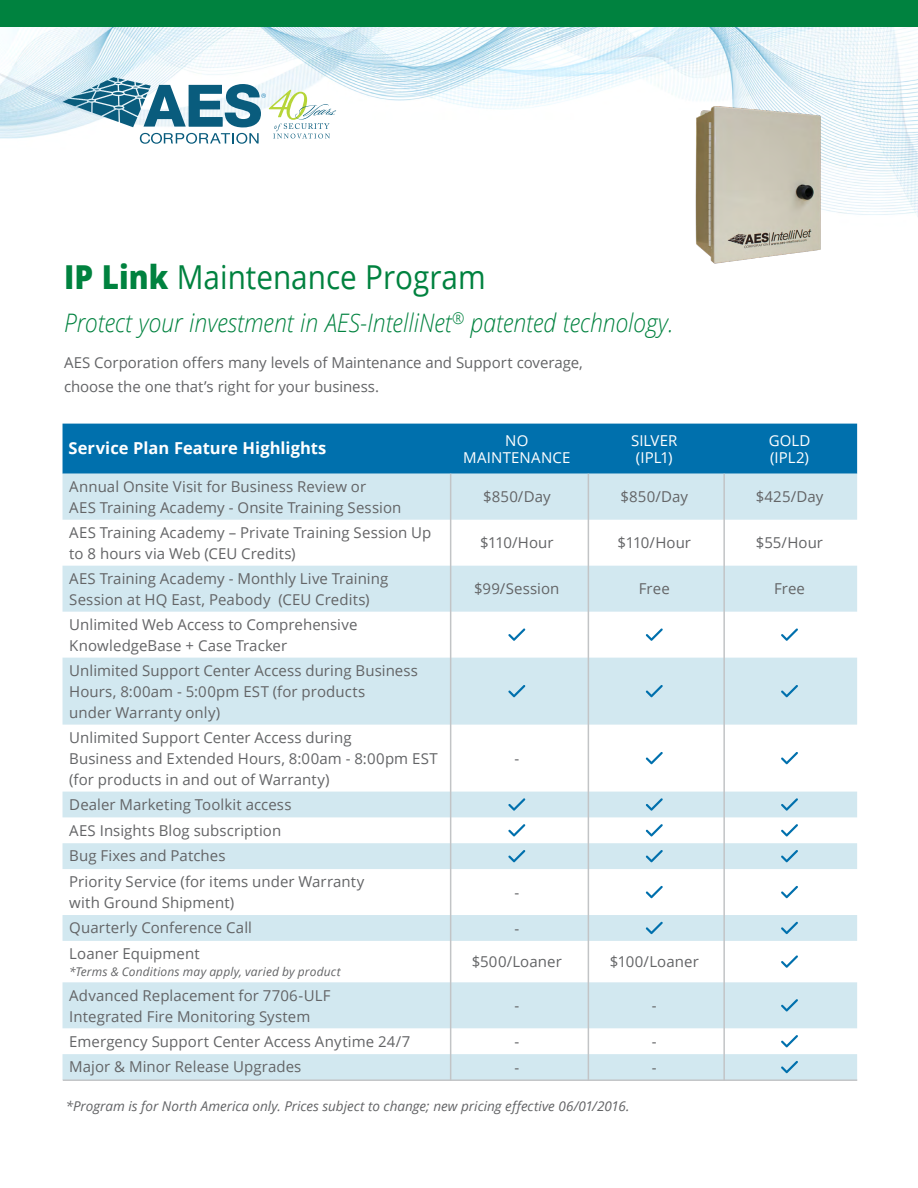
<style>
.page{position:relative;width:918px;height:1188px;background:#fff}
.page>*{position:absolute;margin:0;border:0;box-sizing:border-box;transform-origin:0 0}
.t1{font:33px "Open Sans";color:#00823f;scale:.9 1}
.t2{font:italic 300 25.5px "Open Sans";color:#00823f;scale:.9 1}
.t3{font:700 16.5px "Open Sans";color:#fff}
.t4{font:15px/21px "Open Sans";letter-spacing:.005em;color:#636466}
.t5{font:15px/16.5px "Open Sans";letter-spacing:.005em;color:#fff;text-align:center}
.t6{font:italic 13.5px "Open Sans";color:#636466}
.t7{font:italic 12px "Open Sans";letter-spacing:.015em;color:#636466}
.s1{font-weight:800}
</style>
<div class="page">
<img style="left:0;top:27px;width:918px;height:190px">
<svg style="left:63px;top:77px;width:273px;height:67px"></svg>
<div style="left:0;top:0;width:918px;height:27px;background:#00823f"></div>
<div style="left:63px;top:424px;width:794px;height:50px;background:#0070ad"></div>
<svg style="left:63px;top:474px;width:794px;height:554px"></svg>
<svg style="left:508px;top:628px;width:17px;height:13px"></svg>
<svg style="left:646px;top:628px;width:17px;height:13px"></svg>
<svg style="left:781px;top:628px;width:17px;height:13px"></svg>
<svg style="left:508px;top:685px;width:17px;height:12px"></svg>
<svg style="left:646px;top:685px;width:17px;height:12px"></svg>
<svg style="left:781px;top:685px;width:17px;height:12px"></svg>
<svg style="left:646px;top:752px;width:17px;height:12px"></svg>
<svg style="left:781px;top:752px;width:17px;height:12px"></svg>
<svg style="left:508px;top:798px;width:17px;height:13px"></svg>
<svg style="left:646px;top:798px;width:17px;height:13px"></svg>
<svg style="left:781px;top:798px;width:17px;height:13px"></svg>
<svg style="left:508px;top:824px;width:17px;height:12px"></svg>
<svg style="left:646px;top:824px;width:17px;height:12px"></svg>
<svg style="left:781px;top:824px;width:17px;height:12px"></svg>
<svg style="left:508px;top:850px;width:17px;height:12px"></svg>
<svg style="left:646px;top:850px;width:17px;height:12px"></svg>
<svg style="left:781px;top:850px;width:17px;height:12px"></svg>
<svg style="left:646px;top:886px;width:17px;height:12px"></svg>
<svg style="left:781px;top:886px;width:17px;height:12px"></svg>
<div style="left:63px;top:915px;width:794px;height:26px;background:#d2e8f0"></div>
<svg style="left:781px;top:955px;width:17px;height:13px"></svg>
<svg style="left:781px;top:999px;width:17px;height:12px"></svg>
<svg style="left:781px;top:1035px;width:17px;height:12px"></svg>
<div style="left:63px;top:1054px;width:794px;height:25px;background:#d2e8f0"></div>
<hr style="left:450px;top:474px;width:1px;height:607px;background:#c2c4c6">
<hr style="left:588px;top:474px;width:1px;height:607px;background:#c2c4c6">
<hr style="left:723px;top:474px;width:2px;height:607px;background:#c2c4c6">
<hr style="left:63px;top:1079px;width:794px;height:2px;background:#c2c4c6">
<img style="left:678px;top:98px;width:164px;height:166px">
<h1 class="t1" style="left:64px;top:255px;width:470px"><span class="s1">IP Link</span> Maintenance Program</h1>
<h2 class="t2" style="left:64px;top:305px;width:679px">Protect your investment in AES-IntelliNet<sup>®</sup> patented technology.</h2>
<p class="t4" style="left:64px;top:350px;width:520px;line-height:24px">AES Corporation offers many levels of Maintenance and Support coverage, choose the one that’s right for your business.</p>
<p class="t3" style="left:69px;top:437px;width:259px">Service Plan Feature Highlights</p>
<p class="t5" style="left:463px;top:432px;width:109px">NO<br>MAINTENANCE</p>
<p class="t5" style="left:631px;top:432px;width:48px">SILVER (IPL1)</p>
<p class="t5" style="left:769px;top:432px;width:43px;text-align:left">GOLD (IPL2)</p>
<p class="t4" style="left:69px;top:476px;width:334px">Annual Onsite Visit for Business Review or<br>AES Training Academy - Onsite Training Session</p>
<p class="t4" style="left:483px;top:486px;width:69px">$850/Day</p>
<p class="t4" style="left:621px;top:486px;width:69px">$850/Day</p>
<p class="t4" style="left:756px;top:486px;width:69px">$425/Day</p>
<p class="t4" style="left:69px;top:522px;width:364px">AES Training Academy – Private Training Session Up to 8 hours via Web (CEU Credits)</p>
<p class="t4" style="left:480px;top:532px;width:75px">$110/Hour</p>
<p class="t4" style="left:617px;top:532px;width:75px">$110/Hour</p>
<p class="t4" style="left:756px;top:532px;width:69px">$55/Hour</p>
<p class="t4" style="left:69px;top:568px;width:320px">AES Training Academy - Monthly Live Training<br>Session at HQ East, Peabody (CEU Credits)</p>
<p class="t4" style="left:474px;top:578px;width:87px">$99/Session</p>
<p class="t4" style="left:639px;top:578px;width:32px">Free</p>
<p class="t4" style="left:774px;top:578px;width:32px">Free</p>
<p class="t4" style="left:69px;top:614px;width:290px">Unlimited Web Access to Comprehensive<br>KnowledgeBase + Case Tracker</p>
<p class="t4" style="left:69px;top:660px;width:350px">Unlimited Support Center Access during Business<br>Hours, 8:00am - 5:00pm EST (for products<br>under Warranty only)</p>
<p class="t4" style="left:69px;top:727px;width:370px">Unlimited Support Center Access during<br>Business and Extended Hours, 8:00am - 8:00pm EST (for products in and out of Warranty)</p>
<p class="t4" style="left:514px;top:748px;width:6px">-</p>
<p class="t4" style="left:69px;top:791px;width:297px;line-height:25.8px">Dealer Marketing Toolkit access<br>AES Insights Blog subscription<br>Bug Fixes and Patches<br>Priority Service (for items under Warranty</p>
<p class="t4" style="left:69px;top:892px;width:166px">with Ground Shipment)</p>
<p class="t4" style="left:514px;top:881px;width:6px">-</p>
<p class="t4" style="left:69px;top:917px;width:184px">Quarterly Conference Call</p>
<p class="t4" style="left:514px;top:917px;width:6px">-</p>
<p class="t4" style="left:69px;top:943px;width:132px">Loaner Equipment</p>
<p class="t7" style="left:69px;top:963px;width:273px">*Terms &amp; Conditions may apply, varied by product</p>
<p class="t4" style="left:472px;top:951px;width:92px">$500/Loaner</p>
<p class="t4" style="left:610px;top:951px;width:91px">$100/Loaner</p>
<p class="t4" style="left:69px;top:984px;width:263px">Advanced Replacement for 7706-ULF<br>Integrated Fire Monitoring System</p>
<p class="t4" style="left:514px;top:995px;width:6px">-</p>
<p class="t4" style="left:652px;top:995px;width:6px">-</p>
<p class="t4" style="left:69px;top:1030px;width:343px">Emergency Support Center Access Anytime 24/7</p>
<p class="t4" style="left:514px;top:1031px;width:6px">-</p>
<p class="t4" style="left:652px;top:1031px;width:6px">-</p>
<p class="t4" style="left:69px;top:1056px;width:234px">Major &amp; Minor Release Upgrades</p>
<p class="t4" style="left:514px;top:1056px;width:6px">-</p>
<p class="t4" style="left:652px;top:1056px;width:6px">-</p>
<p class="t6" style="left:66px;top:1097px;width:565px">*Program is for North America only. Prices subject to change; new pricing effective 06/01/2016.</p>
</div>
